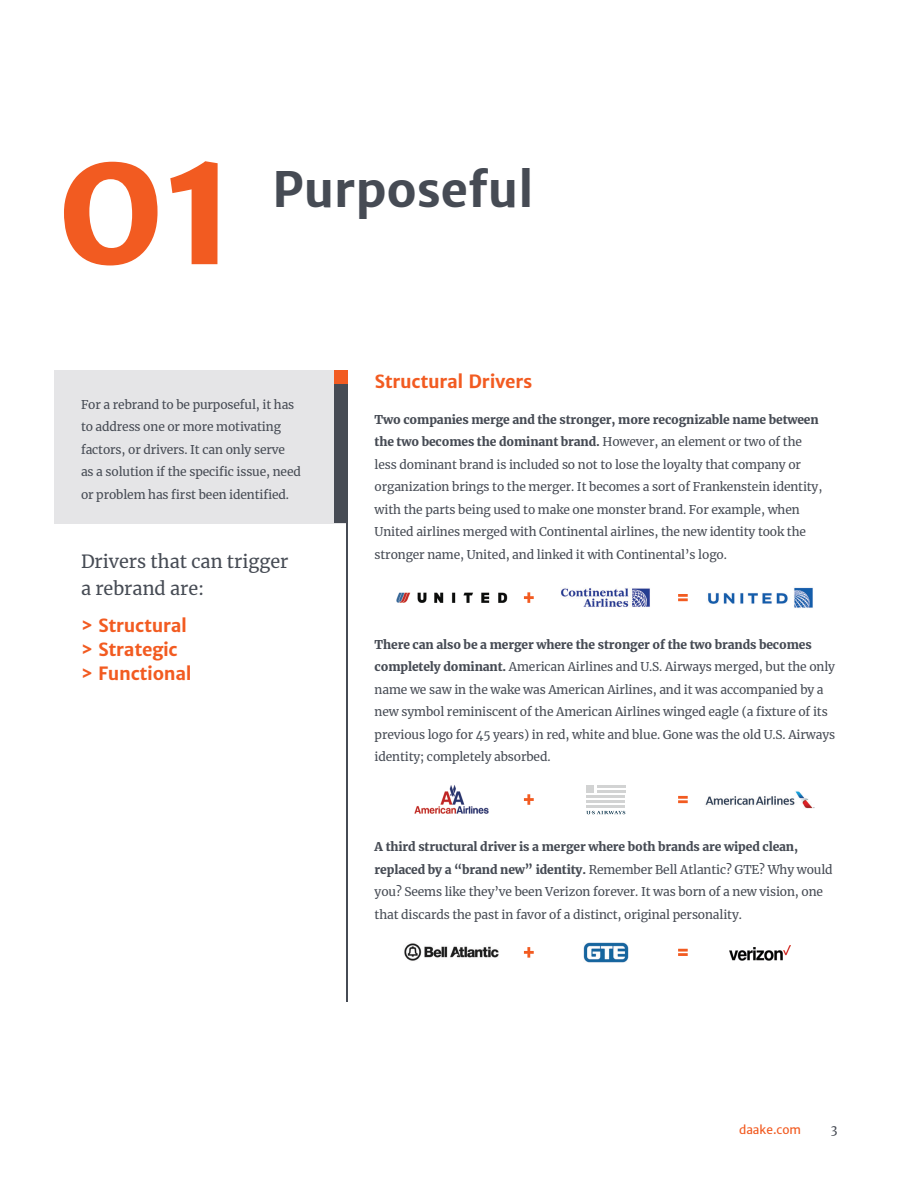
<style>
.page{position:relative;width:918px;height:1188px;background:#fff}
.page>*{position:absolute;margin:0;border:0;box-sizing:border-box;transform-origin:0 0}
.t1{font:700 165px "Merriweather Sans";color:#f25b21}
.t2{font:700 48px "Merriweather Sans";letter-spacing:-.01em;color:#464b54}
.t3{font:700 18px/24px "Merriweather Sans";letter-spacing:-.02em;color:#f25b21}
.t4{font:18px/27px "Merriweather";color:#464b54}
.t5{font:12px/22.5px "Merriweather";letter-spacing:-.01em;color:#464b54}
.t6{font:12px "Merriweather Sans";color:#f25b21}
.s1{font-weight:900}
</style>
<div class="page">
<img style="left:561px;top:588px;width:89px;height:19px">
<img style="left:396px;top:592px;width:112px;height:11px">
<img style="left:708px;top:587px;width:105px;height:21px">
<svg style="left:524px;top:592px;width:10px;height:11px"></svg>
<svg style="left:678px;top:594px;width:10px;height:7px"></svg>
<div style="left:54px;top:370px;width:293px;height:153px;background:#e5e5e7"></div>
<div style="left:334px;top:383px;width:14px;height:140px;background:#464b54"></div>
<hr style="left:346px;top:383px;width:2px;height:619px;background:#464b54">
<div style="left:334px;top:370px;width:14px;height:13px;background:#f25b21"></div>
<img style="left:705px;top:791px;width:110px;height:18px">
<hr style="left:597px;top:790px;width:28px;height:2px;background:#d2d3d3">
<hr style="left:597px;top:785px;width:28px;height:2px;background:#d2d3d3">
<hr style="left:586px;top:795px;width:39px;height:3px;background:#d2d3d3">
<hr style="left:586px;top:800px;width:39px;height:3px;background:#d2d3d3">
<hr style="left:586px;top:805px;width:39px;height:3px;background:#d2d3d3">
<div style="left:586px;top:785px;width:8px;height:7px;background:#d2d3d3"></div>
<svg style="left:586px;top:811px;width:39px;height:3px"></svg>
<img style="left:414px;top:785px;width:75px;height:29px">
<svg style="left:524px;top:794px;width:10px;height:11px"></svg>
<svg style="left:678px;top:796px;width:10px;height:7px"></svg>
<img style="left:730px;top:945px;width:60px;height:15px">
<img style="left:404px;top:943px;width:95px;height:18px">
<img style="left:583px;top:942px;width:45px;height:20px">
<svg style="left:524px;top:947px;width:10px;height:11px"></svg>
<svg style="left:678px;top:949px;width:10px;height:7px"></svg>
<h1 class="t1" style="left:54px;top:103px;width:188px">01</h1>
<h2 class="t2" style="left:272px;top:160px;width:263px">Purposeful</h2>
<p class="t5" style="left:81px;top:393px;width:221px">For a rebrand to be purposeful, it has to address one or more motivating factors, or drivers. It can only serve<br>as a solution if the specific issue, need or problem has first been identified.</p>
<h3 class="t4" style="left:81px;top:547px;width:209px">Drivers that can trigger a rebrand are:</h3>
<h3 class="t3" style="left:81px;top:614px;width:112px">&gt; Structural &gt; Strategic &gt; Functional</h3>
<h3 class="t3" style="left:375px;top:369px;width:159px">Structural Drivers</h3>
<p class="t5" style="left:375px;top:408px;width:449px"><span class="s1">Two companies merge and the stronger, more recognizable name between the two becomes the dominant brand.</span> However, an element or two of the less dominant brand is included so not to lose the loyalty that company or organization brings to the merger. It becomes a sort of Frankenstein identity, with the parts being used to make one monster brand. For example, when United airlines merged with Continental airlines, the new identity took the stronger name, United, and linked it with Continental’s logo.</p>
<p class="t5" style="left:375px;top:633px;width:462px"><span class="s1">There can also be a merger where the stronger of the two brands becomes completely dominant.</span> American Airlines and U.S. Airways merged, but the only name we saw in the wake was American Airlines, and it was accompanied by a new symbol reminiscent of the American Airlines winged eagle (a fixture of its previous logo for 45 years) in red, white and blue. Gone was the old U.S. Airways identity; completely absorbed.</p>
<p class="t5" style="left:375px;top:835px;width:460px"><span class="s1">A third structural driver is a merger where both brands are wiped clean, replaced by a “brand new” identity.</span> Remember Bell Atlantic? GTE? Why would you? Seems like they’ve been Verizon forever. It was born of a new vision, one that discards the past in favor of a distinct, original personality.</p>
<p class="t6" style="left:739px;top:1122px;width:63px">daake.com</p>
<p class="t5" style="left:831px;top:1118px;width:8px">3</p>
</div>
